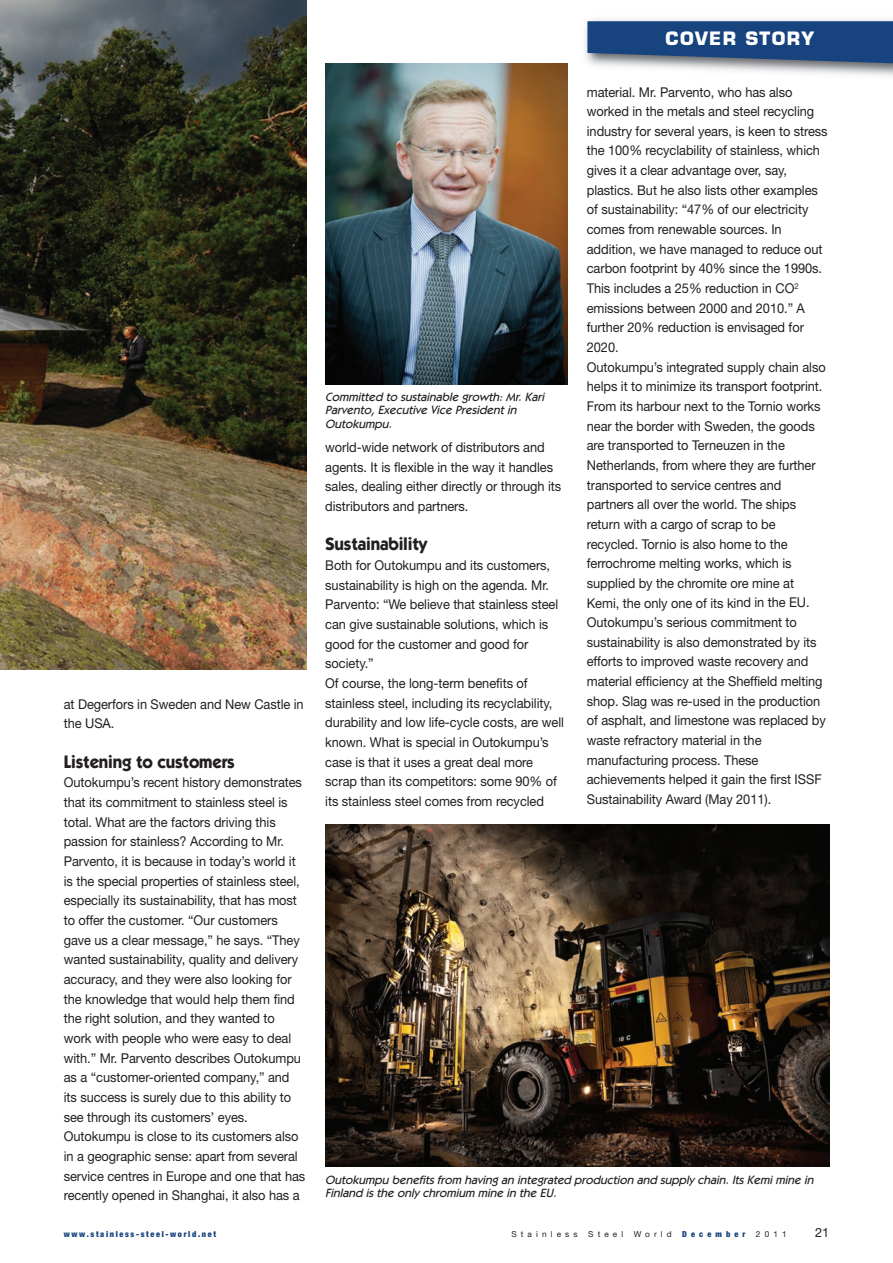
<style>
.page{position:relative;width:893px;height:1263px;background:#fff}
.page>*{position:absolute;margin:0;border:0;box-sizing:border-box;transform-origin:0 0}
.t1{font:700 18px "Itc Kabel";letter-spacing:-.01em;color:#231f20;scale:.95 1}
.t2{font:700 18px "Eurostile LT Std";letter-spacing:.075em;color:#fff}
.t3{font:13.5px/19.6px "Helvetica Neue";letter-spacing:-.005em;color:#231f20;scale:.95 1}
.t4{font:12.75px "Helvetica Neue";color:#231f20}
.t5{font:italic 500 12px/13.5px "Itc Kabel";color:#231f20}
.t6{font:900 condensed 8.25px "Helvetica Neue";letter-spacing:.2em;color:#17437e}
.t7{font:8.25px "Helvetica Neue";letter-spacing:.5em;color:#231f20}
.t8{font:900 condensed 8.25px "Helvetica Neue";letter-spacing:.5em;color:#17437e}
</style>
<div class="page">
<img style="left:0;top:0;width:306px;height:669px">
<svg style="left:587px;top:21px;width:306px;height:43px;background:#2a5083"></svg>
<img style="left:325px;top:825px;width:504px;height:342px">
<img style="left:325px;top:64px;width:243px;height:321px">
<p class="t3" style="left:64px;top:694px;width:254px">at Degerfors in Sweden and New Castle in the USA.</p>
<h1 class="t1" style="left:64px;top:755px;width:181px">Listening to customers</h1>
<p class="t3" style="left:64px;top:773px;width:256px">Outokumpu’s recent history demonstrates that its commitment to stainless steel is total. What are the factors driving this passion for stainless? According to Mr.<br>Parvento, it is because in today’s world it is the special properties of stainless steel, especially its sustainability, that has most to offer the customer. “Our customers gave us a clear message,” he says. “They wanted sustainability, quality and delivery accuracy, and they were also looking for the knowledge that would help them find the right solution, and they wanted to work with people who were easy to deal with.” Mr. Parvento describes Outokumpu as a “customer-oriented company,” and its success is surely due to this ability to see through its customers’ eyes.<br>Outokumpu is close to its customers also in a geographic sense: apart from several service centres in Europe and one that has recently opened in Shanghai, it also has a</p>
<p class="t5" style="left:325px;top:391px;width:222px">Committed to sustainable growth: Mr. Kari<br>Parvento, Executive Vice President in<br>Outokumpu.</p>
<p class="t3" style="left:325px;top:437px;width:250px">world-wide network of distributors and agents. It is flexible in the way it handles sales, dealing either directly or through its distributors and partners.</p>
<h1 class="t1" style="left:325px;top:537px;width:109px">Sustainability</h1>
<p class="t3" style="left:325px;top:555px;width:253px">Both for Outokumpu and its customers, sustainability is high on the agenda. Mr.<br>Parvento: “We believe that stainless steel can give sustainable solutions, which is good for the customer and good for society.”<br>Of course, the long-term benefits of stainless steel, including its recyclability, durability and low life-cycle costs, are well known. What is special in Outokumpu’s case is that it uses a great deal more scrap than its competitors: some 90% of its stainless steel comes from recycled</p>
<h1 class="t2" style="left:666px;top:32px;width:150px">COVER STORY</h1>
<p class="t3" style="left:587px;top:82px;width:255px">material. Mr. Parvento, who has also worked in the metals and steel recycling industry for several years, is keen to stress the 100% recyclability of stainless, which gives it a clear advantage over, say, plastics. But he also lists other examples of sustainability: “47% of our electricity comes from renewable sources. In addition, we have managed to reduce out carbon footprint by 40% since the 1990s.<br>This includes a 25% reduction in CO<sup>2 </sup>emissions between 2000 and 2010.” A further 20% reduction is envisaged for 2020.<br>Outokumpu’s integrated supply chain also helps it to minimize its transport footprint.<br>From its harbour next to the Tornio works near the border with Sweden, the goods are transported to Terneuzen in the Netherlands, from where they are further transported to service centres and partners all over the world. The ships return with a cargo of scrap to be recycled. Tornio is also home to the ferrochrome melting works, which is supplied by the chromite ore mine at Kemi, the only one of its kind in the EU.<br>Outokumpu’s serious commitment to sustainability is also demonstrated by its efforts to improved waste recovery and material efficiency at the Sheffield melting shop. Slag was re-used in the production of asphalt, and limestone was replaced by waste refractory material in the manufacturing process. These achievements helped it gain the first ISSF Sustainability Award (May 2011).</p>
<p class="t5" style="left:325px;top:1174px;width:492px">Outokumpu benefits from having an integrated production and supply chain. Its Kemi mine in<br>Finland is the only chromium mine in the EU.</p>
<p class="t6" style="left:64px;top:1229px;width:154px">www.stainless-steel-world.net</p>
<p class="t7" style="left:511px;top:1229px;width:68px">Stainless</p>
<p class="t7" style="left:588px;top:1229px;width:37px">Steel</p>
<p class="t7" style="left:634px;top:1229px;width:39px">World</p>
<p class="t8" style="left:682px;top:1229px;width:65px">December</p>
<p class="t7" style="left:756px;top:1229px;width:32px">2011</p>
<p class="t4" style="left:815px;top:1225px;width:16px">21</p>
</div>
